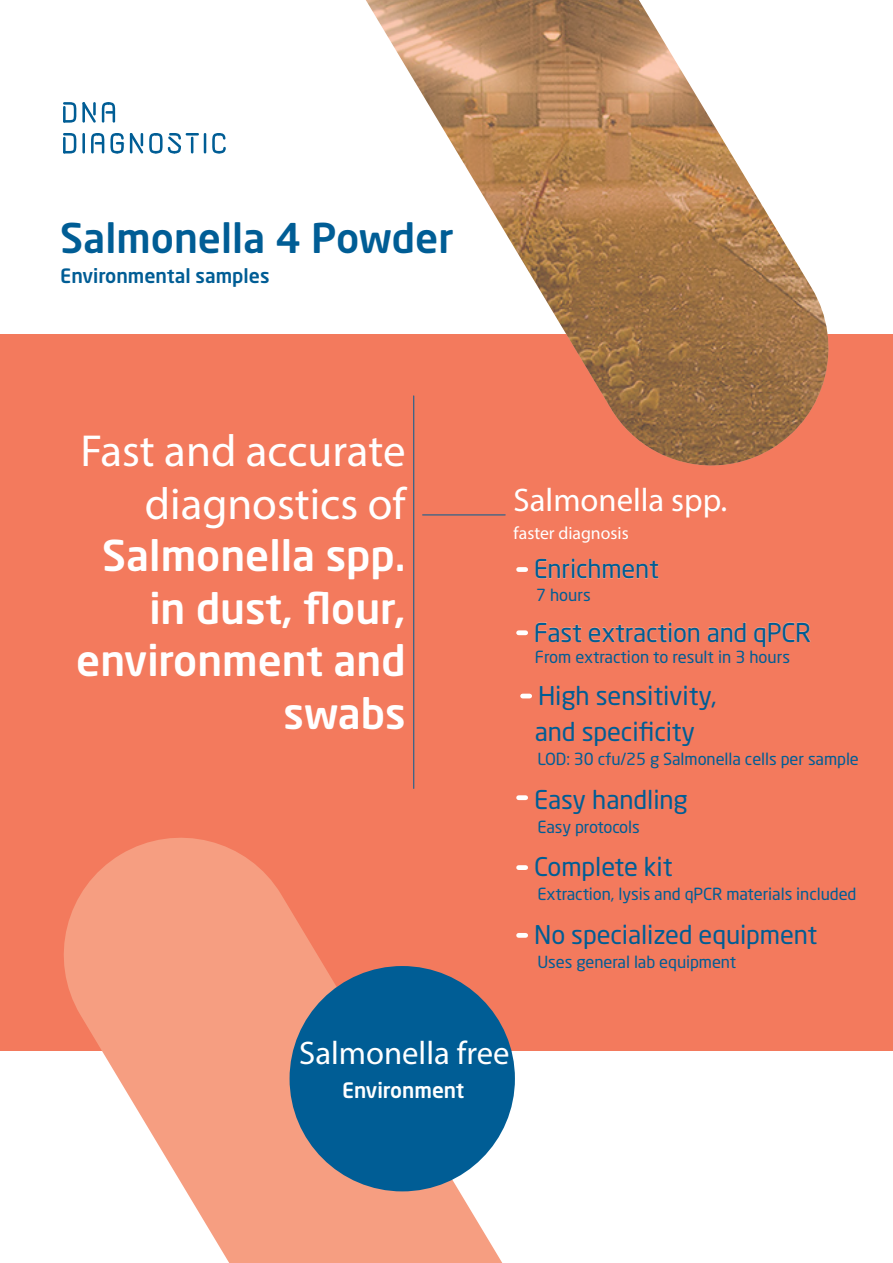
<style>
.page{position:relative;width:893px;height:1263px;background:#fff}
.page>*{position:absolute;margin:0;border:0;box-sizing:border-box;transform-origin:0 0}
.DNA_rubrik{font:45px/52.5px "Myriad Pro";color:#fff;text-align:right}
.DNA_rubrik-2{font:500 42px/52.5px "Neo Sans Pro";color:#fff;text-align:right}
.DNA_rubrik-3{font:500 40.5px "Neo Sans Pro";color:#005d95}
.DNA_rubrik-4{font:32.7px "Myriad Pro";color:#fff}
.Why{font:25.5px/36px "Neo Sans Pro";letter-spacing:-.005em;color:#005d95}
.DNA_brød{font:500 21px "Neo Sans Pro";color:#fff}
.DNA_rubrik-5{font:500 19.5px "Neo Sans Pro";color:#005d95}
.DNA_rubrik-6{font:17.7px "Myriad Pro";color:#fff}
.why_-_2{font:16.5px "Neo Sans Pro";letter-spacing:-.005em;color:#005d95}
.DNA_rubrik-7{font:16.5px "Neo Sans Pro";color:#005d95}
</style>
<div class="page">
<div style="left:0;top:334px;width:893px;height:716px;background:#f37a5d"></div>
<img style="left:366px;top:0;width:463px;height:465px">
<svg style="left:47px;top:838px;width:846px;height:425px"></svg>
<svg style="left:82px;top:102px;width:14px;height:21px"></svg>
<svg style="left:130px;top:133px;width:13px;height:20px"></svg>
<svg style="left:63px;top:133px;width:13px;height:20px"></svg>
<hr style="left:82px;top:133px;width:3px;height:20px;background:#005d95">
<hr style="left:204px;top:133px;width:2px;height:20px;background:#005d95">
<svg style="left:102px;top:102px;width:13px;height:21px"></svg>
<svg style="left:91px;top:133px;width:13px;height:20px"></svg>
<svg style="left:149px;top:133px;width:50px;height:20px"></svg>
<svg style="left:110px;top:133px;width:14px;height:20px"></svg>
<svg style="left:212px;top:133px;width:14px;height:20px"></svg>
<svg style="left:63px;top:102px;width:13px;height:21px"></svg>
<svg style="left:519px;top:567px;width:7px;height:5px"></svg>
<svg style="left:535px;top:558px;width:124px;height:21px"></svg>
<svg style="left:519px;top:630px;width:7px;height:5px"></svg>
<svg style="left:535px;top:622px;width:47px;height:20px"></svg>
<svg style="left:588px;top:622px;width:112px;height:20px"></svg>
<svg style="left:707px;top:622px;width:39px;height:20px"></svg>
<svg style="left:754px;top:622px;width:57px;height:25px"></svg>
<svg style="left:523px;top:694px;width:7px;height:4px"></svg>
<svg style="left:519px;top:795px;width:7px;height:5px"></svg>
<svg style="left:519px;top:865px;width:7px;height:5px"></svg>
<svg style="left:519px;top:933px;width:7px;height:5px"></svg>
<hr style="left:413px;top:396px;width:1px;height:392px;background:#005d95">
<hr style="left:423px;top:514px;width:82px;height:1px;background:#005d95">
<div style="left:290px;top:966px;width:225px;height:225px;background:#005d95;border-radius:50%"></div>
<p class="DNA_rubrik-3" style="left:60px;top:212px;width:395px">Salmonella 4 Powder</p>
<p class="DNA_rubrik-5" style="left:60px;top:263px;width:211px">Environmental samples</p>
<p class="DNA_rubrik" style="left:80px;top:424px;width:327px">Fast and accurate diagnostics of</p>
<p class="DNA_rubrik-2" style="left:76px;top:529px;width:331px">Salmonella spp. in dust, flour, environment and swabs</p>
<p class="DNA_rubrik-4" style="left:514px;top:480px;width:215px">Salmonella spp.</p>
<p class="DNA_rubrik-6" style="left:514px;top:522px;width:117px">faster diagnosis</p>
<p class="Why" style="left:534px;top:550px;width:126px">Enrichment</p>
<p class="DNA_rubrik-7" style="left:536px;top:585px;width:56px">7 hours</p>
<p class="Why" style="left:534px;top:614px;width:279px">Fast extraction and qPCR</p>
<p class="Why" style="left:535px;top:677px;width:183px">High sensitivity, and specificity</p>
<p class="why_-_2" style="left:537px;top:749px;width:323px">LOD: 30 cfu/25 g Salmonella cells per sample</p>
<p class="Why" style="left:534px;top:781px;width:155px">Easy handling</p>
<p class="why_-_2" style="left:537px;top:816px;width:104px">Easy protocols</p>
<p class="Why" style="left:534px;top:849px;width:140px">Complete kit</p>
<p class="why_-_2" style="left:537px;top:884px;width:320px">Extraction, lysis and qPCR materials included</p>
<p class="Why" style="left:534px;top:916px;width:285px">No specialized equipment</p>
<p class="why_-_2" style="left:537px;top:952px;width:200px">Uses general lab equipment</p>
<p class="DNA_rubrik-7" style="left:535px;top:647px;width:257px">From extraction to result in 3 hours</p>
<p class="DNA_rubrik-4" style="left:299px;top:1033px;width:212px">Salmonella free</p>
<p class="DNA_brød" style="left:342px;top:1077px;width:124px">Environment</p>
</div>
